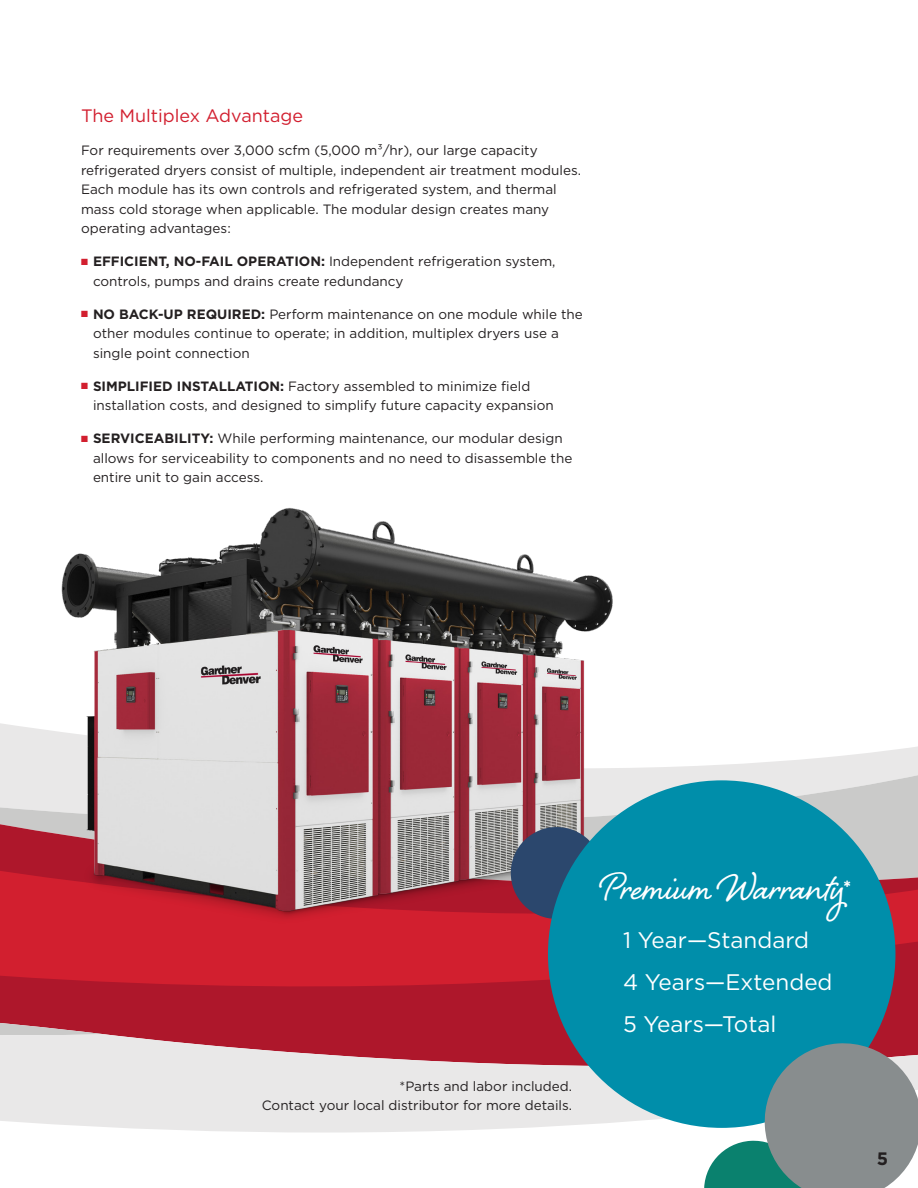
<style>
.page{position:relative;width:918px;height:1188px;background:#fff}
.page>*{position:absolute;margin:0;border:0;box-sizing:border-box;transform-origin:0 0}
.t1{font:49.5px "Shelby";color:#fff}
.Pull_quote__white_19{font:22.5px/42px "Gotham";color:#fff}
.Heading_12{font:18px "Gotham";color:#d21f2f}
.t2{font:700 18px "Gotham";color:#231f20}
.Body_Text_9{font:13.5px/19.5px "Gotham";color:#231f20}
.s1{color:#d21f2f}
.s2{font-weight:700}
.s3{font-size:37.5px}
</style>
<div class="page">
<svg style="left:0;top:723px;width:918px;height:311px"></svg>
<svg style="left:0;top:801px;width:918px;height:218px;background:#c03444"></svg>
<svg style="left:0;top:981px;width:105px;height:53px;background:#b12a3c"></svg>
<svg style="left:0;top:1034px;width:918px;height:99px;background:#e0c8cb"></svg>
<img style="left:42px;top:508px;width:590px;height:452px">
<svg style="left:505px;top:821px;width:103px;height:104px;background:#5c536e"></svg>
<div style="left:548px;top:780px;width:347px;height:348px;background:#008eaa;border-radius:50%"></div>
<svg style="left:703px;top:1041px;width:215px;height:147px"></svg>
<p class="Heading_12" style="left:81px;top:105px;width:224px">The Multiplex Advantage</p>
<p class="Body_Text_9" style="left:81px;top:141px;width:502px">For requirements over 3,000 scfm (5,000 m³/hr), our large capacity refrigerated dryers consist of multiple, independent air treatment modules.<br>Each module has its own controls and refrigerated system, and thermal mass cold storage when applicable. The modular design creates many operating advantages:</p>
<p class="Body_Text_9" style="left:93px;top:252px;width:464px;text-indent:-12px"><span class="s1">■</span> <span class="s2">EFFICIENT, NO-FAIL OPERATION:</span> Independent refrigeration system, controls, pumps and drains create redundancy</p>
<p class="Body_Text_9" style="left:93px;top:304px;width:491px;text-indent:-12px"><span class="s1">■</span> <span class="s2">NO BACK-UP REQUIRED:</span> Perform maintenance on one module while the other modules continue to operate; in addition, multiplex dryers use a single point connection</p>
<p class="Body_Text_9" style="left:93px;top:376px;width:462px;text-indent:-12px"><span class="s1">■</span> <span class="s2">SIMPLIFIED INSTALLATION:</span> Factory assembled to minimize field installation costs, and designed to simplify future capacity expansion</p>
<p class="Body_Text_9" style="left:93px;top:429px;width:481px;text-indent:-12px"><span class="s1">■</span> <span class="s2">SERVICEABILITY:</span> While performing maintenance, our modular design allows for serviceability to components and no need to disassemble the entire unit to gain access.</p>
<p class="Body_Text_9" style="left:262px;top:1076px;width:312px;text-align:right">*Parts and labor included.<br>Contact your local distributor for more details.</p>
<p class="t1" style="left:602px;top:853px;width:250px">Premium Warranty<span class="s3">*</span></p>
<p class="Pull_quote__white_19" style="left:623px;top:919px;width:211px">1 Year—Standard<br>4 Years—Extended<br>5 Years—Total</p>
<h3 class="t2" style="left:877px;top:1147px;width:13px">5</h3>
</div>
